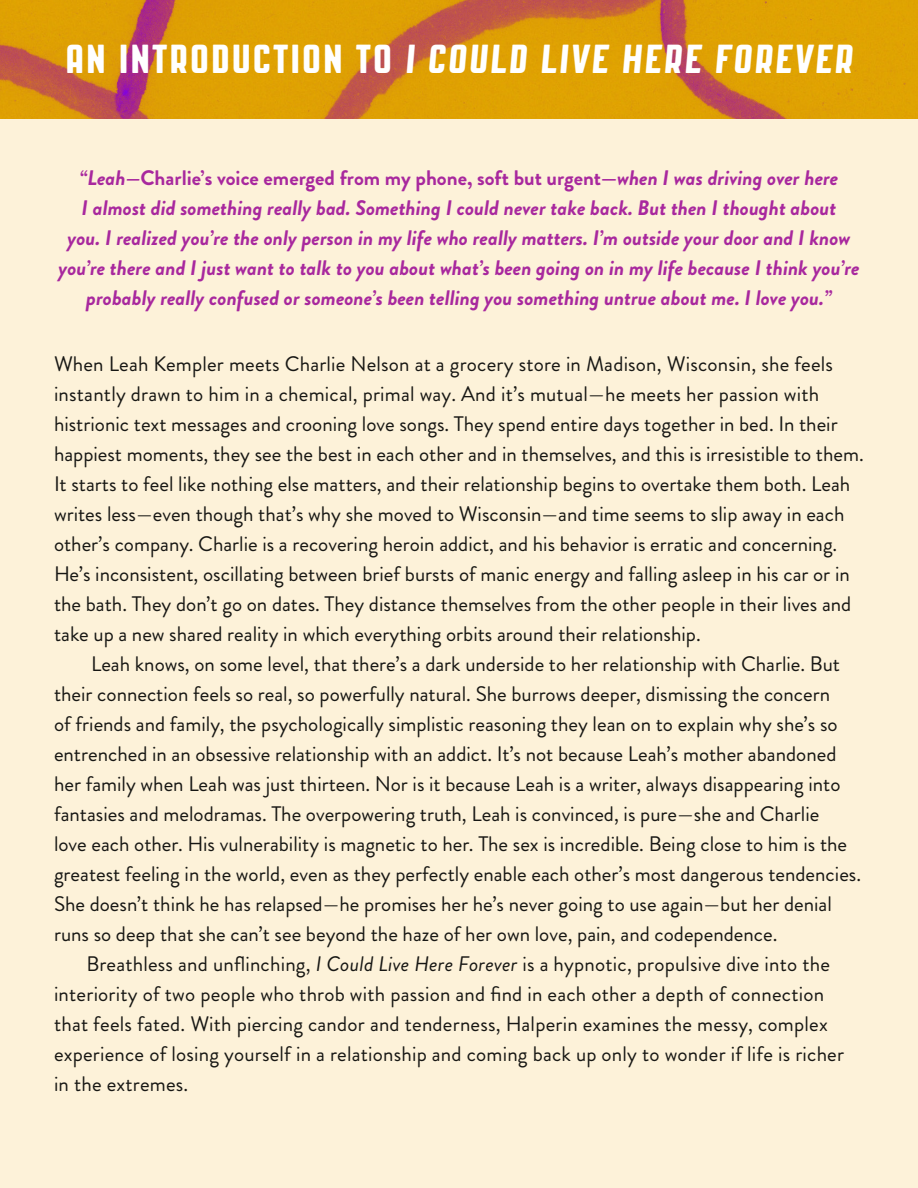
<style>
.page{position:relative;width:918px;height:1188px;background:#fdf2d9}
.page>*{position:absolute;margin:0;border:0;box-sizing:border-box;transform-origin:0 0}
.t1{font:40.5px "PAG Revolucion";letter-spacing:.05em;color:#fff}
.t2{font:21px/30px "Brandon Grotesque";color:#171714}
.t3{font:italic 700 21px/30px "Brandon Grotesque";color:#a8289e;text-align:center}
.t4{font:700 21px "Brandon Grotesque";color:#a8289e}
.s1{font-style:italic}
</style>
<div class="page">
<img style="left:0;top:0;width:918px;height:118px">
<p class="t1" style="left:65px;top:36px;width:793px">AN INTRODUCTION TO I COULD LIVE HERE FOREVER</p>
<p class="t4" style="left:80px;top:163px;width:760px"><span class="s1">“Leah—</span>Charlie’s voice emerged from my phone, soft but urgent—<span class="s1">when I was driving over here</span></p>
<p class="t3" style="left:58px;top:193px;width:803px">I almost did something really bad. Something I could never take back. But then I thought about<br>you. I realized you’re the only person in my life who really matters. I’m outside your door and I know you’re there and I just want to talk to you about what’s been going on in my life because I think you’re probably really confused or someone’s been telling you something untrue about me. I love you.”</p>
<p class="t2" style="left:54px;top:349px;width:811px">When Leah Kempler meets Charlie Nelson at a grocery store in Madison, Wisconsin, she feels instantly drawn to him in a chemical, primal way. And it’s mutual—he meets her passion with histrionic text messages and crooning love songs. They spend entire days together in bed. In their happiest moments, they see the best in each other and in themselves, and this is irresistible to them.<br>It starts to feel like nothing else matters, and their relationship begins to overtake them both. Leah writes less—even though that’s why she moved to Wisconsin—and time seems to slip away in each other’s company. Charlie is a recovering heroin addict, and his behavior is erratic and concerning.<br>He’s inconsistent, oscillating between brief bursts of manic energy and falling asleep in his car or in the bath. They don’t go on dates. They distance themselves from the other people in their lives and take up a new shared reality in which everything orbits around their relationship.</p>
<p class="t2" style="left:54px;top:649px;width:809px;text-indent:37px">Leah knows, on some level, that there’s a dark underside to her relationship with Charlie. But their connection feels so real, so powerfully natural. She burrows deeper, dismissing the concern<br>of friends and family, the psychologically simplistic reasoning they lean on to explain why she’s so entrenched in an obsessive relationship with an addict. It’s not because Leah’s mother abandoned her family when Leah was just thirteen. Nor is it because Leah is a writer, always disappearing into fantasies and melodramas. The overpowering truth, Leah is convinced, is pure—she and Charlie<br>love each other. His vulnerability is magnetic to her. The sex is incredible. Being close to him is the greatest feeling in the world, even as they perfectly enable each other’s most dangerous tendencies.<br>She doesn’t think he has relapsed—he promises her he’s never going to use again—but her denial runs so deep that she can’t see beyond the haze of her own love, pain, and codependence.</p>
<p class="t2" style="left:54px;top:949px;width:792px;text-indent:32px">Breathless and unflinching, <span class="s1">I Could Live Here Forever</span> is a hypnotic, propulsive dive into the interiority of two people who throb with passion and find in each other a depth of connection that feels fated. With piercing candor and tenderness, Halperin examines the messy, complex experience of losing yourself in a relationship and coming back up only to wonder if life is richer in the extremes.</p>
</div>
